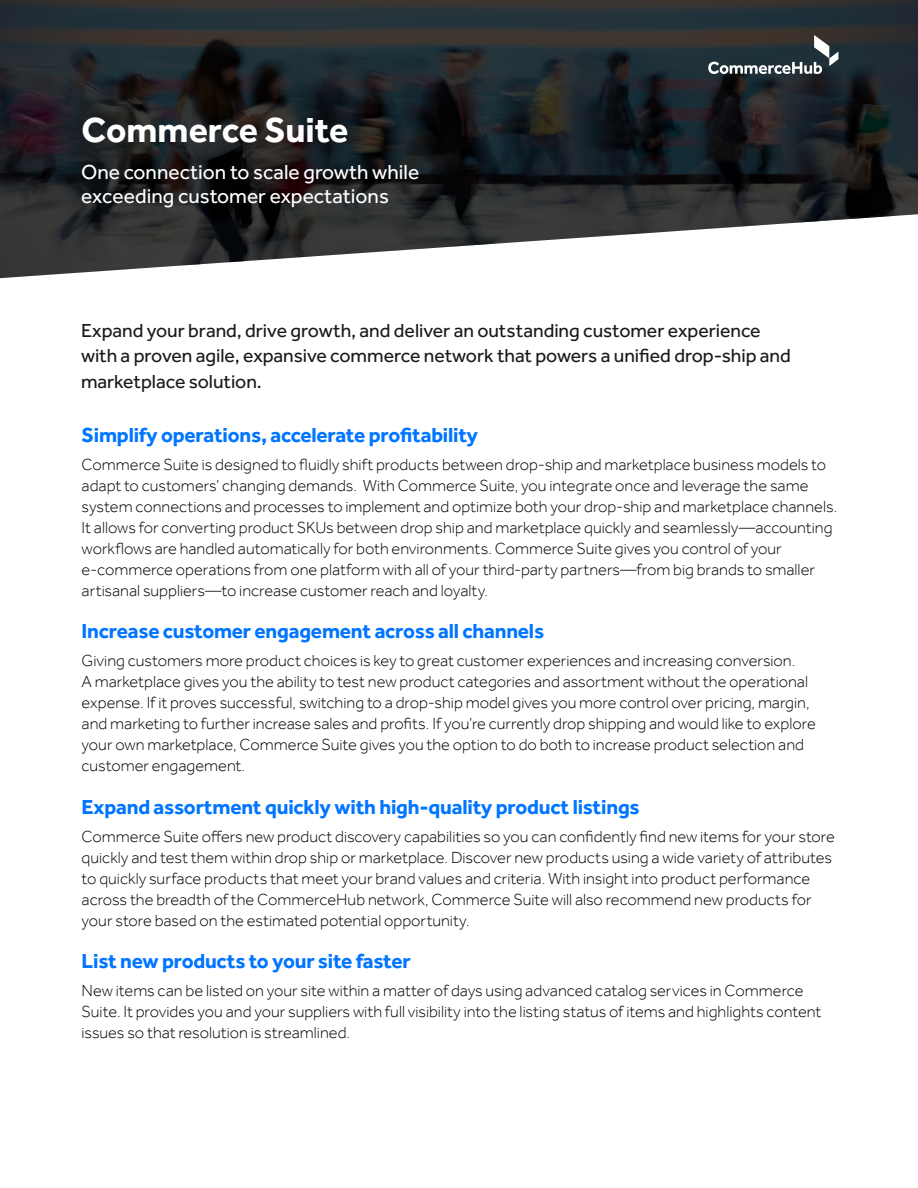
<style>
.page{position:relative;width:918px;height:1188px;background:#fff}
.page>*{position:absolute;margin:0;border:0;box-sizing:border-box;transform-origin:0 0}
.t1{font:700 36px "Effra";color:#fff}
.t2{font:700 21px "Effra";letter-spacing:-.01em;color:#0075ff}
.t3{font:21px/24px "Effra";color:#fff}
.t4{font:19.5px/25.5px "Effra";color:#1a1a1a}
.t5{font:300 16.5px/21px "Effra";color:#000}
</style>
<div class="page">
<svg style="left:0;top:0;width:918px;height:279px;background:#3c3f42"></svg>
<svg style="left:708px;top:35px;width:130px;height:39px;background:#4b5256"></svg>
<h1 class="t1" style="left:82px;top:108px;width:268px">Commerce Suite</h1>
<p class="t3" style="left:81px;top:160px;width:340px">One connection to scale growth while exceeding customer expectations</p>
<p class="t4" style="left:81px;top:317px;width:711px">Expand your brand, drive growth, and deliver an outstanding customer experience with a proven agile, expansive commerce network that powers a unified drop-ship and marketplace solution.</p>
<p class="t2" style="left:82px;top:422px;width:398px">Simplify operations, accelerate profitability</p>
<p class="t5" style="left:82px;top:453px;width:757px">Commerce Suite is designed to fluidly shift products between drop-ship and marketplace business models to adapt to customers’ changing demands. With Commerce Suite, you integrate once and leverage the same system connections and processes to implement and optimize both your drop-ship and marketplace channels.<br>It allows for converting product SKUs between drop ship and marketplace quickly and seamlessly—accounting workflows are handled automatically for both environments. Commerce Suite gives you control of your e-commerce operations from one platform with all of your third-party partners—from big brands to smaller artisanal suppliers—to increase customer reach and loyalty.</p>
<p class="t2" style="left:82px;top:618px;width:464px">Increase customer engagement across all channels</p>
<p class="t5" style="left:82px;top:650px;width:736px">Giving customers more product choices is key to great customer experiences and increasing conversion.<br>A marketplace gives you the ability to test new product categories and assortment without the operational expense. If it proves successful, switching to a drop-ship model gives you more control over pricing, margin, and marketing to further increase sales and profits. If you’re currently drop shipping and would like to explore your own marketplace, Commerce Suite gives you the option to do both to increase product selection and customer engagement.</p>
<p class="t2" style="left:82px;top:794px;width:560px">Expand assortment quickly with high-quality product listings</p>
<p class="t5" style="left:82px;top:825px;width:755px">Commerce Suite offers new product discovery capabilities so you can confidently find new items for your store quickly and test them within drop ship or marketplace. Discover new products using a wide variety of attributes to quickly surface products that meet your brand values and criteria. With insight into product performance across the breadth of the CommerceHub network, Commerce Suite will also recommend new products for your store based on the estimated potential opportunity.</p>
<p class="t2" style="left:82px;top:948px;width:331px">List new products to your site faster</p>
<p class="t5" style="left:82px;top:980px;width:741px">New items can be listed on your site within a matter of days using advanced catalog services in Commerce<br>Suite. It provides you and your suppliers with full visibility into the listing status of items and highlights content issues so that resolution is streamlined.</p>
</div>
